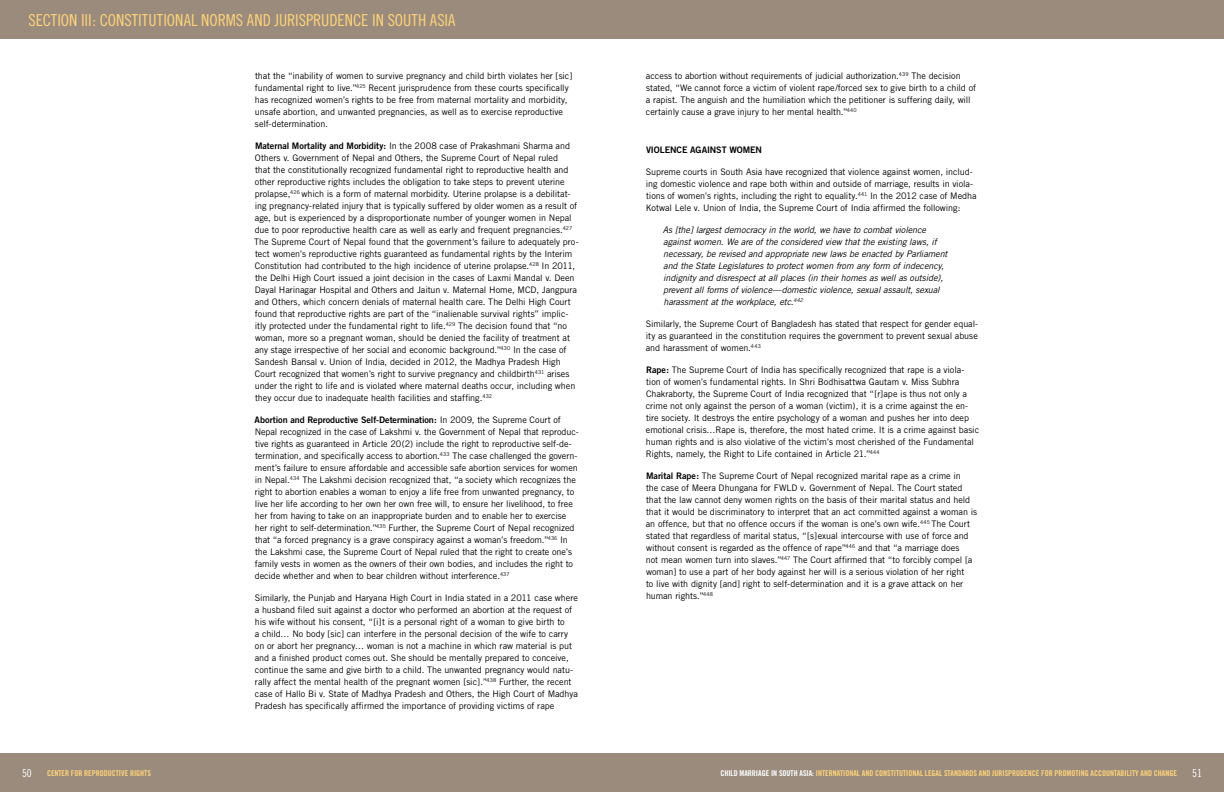
<style>
.page{position:relative;width:1224px;height:792px;background:#fff}
.page>*{position:absolute;margin:0;border:0;box-sizing:border-box;transform-origin:0 0}
.t1{font:16.5px "Trade Gothic Cond Eighteen";color:#ffd478}
.t2{font:11px "Trade Gothic Cond Eighteen";color:#fff}
.t3{font:9px/12px "Trade Gothic";letter-spacing:-.005em;color:#000}
.t4{font:italic 9px/12px "Trade Gothic";letter-spacing:-.01em;color:#000}
.t5{font:9px "Trade Gothic Bold Two";letter-spacing:-.005em;color:#000}
.t6{font:8px "Trade Gothic Bold Cond Twenty";color:#ffd478}
.s1{font-family:"Trade Gothic Bold Two"}
.s2{font-family:"Trade Gothic"}
.s3{color:#fff}
</style>
<div class="page">
<div style="left:0;top:754px;width:1224px;height:38px;background:#9a8b7d"></div>
<div style="left:0;top:0;width:1224px;height:38px;background:#9a8b7d"></div>
<h1 class="t1" style="left:29px;top:10px;width:429px">SECTION III: CONSTITUTIONAL NORMS AND JURISPRUDENCE IN SOUTH ASIA</h1>
<p class="t3" style="left:255px;top:70px;width:319px">that the “inability of women to survive pregnancy and child birth violates her [sic] fundamental right to live.”<sup>425</sup> Recent jurisprudence from these courts specifically has recognized women’s rights to be free from maternal mortality and morbidity, unsafe abortion, and unwanted pregnancies, as well as to exercise reproductive self-determination.</p>
<p class="t3" style="left:254px;top:140px;width:326px"><span class="s1">Maternal Mortality and Morbidity:</span> In the 2008 case of Prakashmani Sharma and Others v. Government of Nepal and Others, the Supreme Court of Nepal ruled<br>that the constitutionally recognized fundamental right to reproductive health and other reproductive rights includes the obligation to take steps to prevent uterine prolapse,<sup>426</sup> which is a form of maternal morbidity. Uterine prolapse is a debilitat&shy;ing pregnancy-related injury that is typically suffered by older women as a result of age, but is experienced by a disproportionate number of younger women in Nepal due to poor reproductive health care as well as early and frequent pregnancies.<sup>427<br></sup>The Supreme Court of Nepal found that the government’s failure to adequately pro&shy;tect women’s reproductive rights guaranteed as fundamental rights by the Interim Constitution had contributed to the high incidence of uterine prolapse.<sup>428</sup> In 2011, the Delhi High Court issued a joint decision in the cases of Laxmi Mandal v. Deen Dayal Harinagar Hospital and Others and Jaitun v. Maternal Home, MCD, Jangpura and Others, which concern denials of maternal health care. The Delhi High Court found that reproductive rights are part of the “inalienable survival rights” implic&shy;itly protected under the fundamental right to life.<sup>429</sup> The decision found that “no woman, more so a pregnant woman, should be denied the facility of treatment at any stage irrespective of her social and economic background.”<sup>430</sup> In the case of Sandesh Bansal v. Union of India, decided in 2012, the Madhya Pradesh High Court recognized that women’s right to survive pregnancy and childbirth<sup>431</sup> arises under the right to life and is violated where maternal deaths occur, including when they occur due to inadequate health facilities and staffing.<sup>432</sup></p>
<p class="t5" style="left:255px;top:414px;width:308px">Abortion and Reproductive Self-Determination: <span class="s2">In 2009, the Supreme Court of</span></p>
<p class="t3" style="left:255px;top:426px;width:326px">Nepal recognized in the case of Lakshmi v. the Government of Nepal that reproduc&shy;tive rights as guaranteed in Article 20(2) include the right to reproductive self-de&shy;termination, and specifically access to abortion.<sup>433</sup> The case challenged the govern&shy;ment’s failure to ensure affordable and accessible safe abortion services for women in Nepal.<sup>434</sup> The Lakshmi decision recognized that, “a society which recognizes the right to abortion enables a woman to enjoy a life free from unwanted pregnancy, to live her life according to her own her own free will, to ensure her livelihood, to free her from having to take on an inappropriate burden and to enable her to exercise her right to self-determination.”<sup>435</sup> Further, the Supreme Court of Nepal recognized that “a forced pregnancy is a grave conspiracy against a woman’s freedom.”<sup>436</sup> In the Lakshmi case, the Supreme Court of Nepal ruled that the right to create one’s family vests in women as the owners of their own bodies, and includes the right to decide whether and when to bear children without interference.<sup>437</sup></p>
<p class="t3" style="left:255px;top:592px;width:325px">Similarly, the Punjab and Haryana High Court in India stated in a 2011 case where a husband filed suit against a doctor who performed an abortion at the request of his wife without his consent, “[i]t is a personal right of a woman to give birth to<br>a child… No body [sic] can interfere in the personal decision of the wife to carry on or abort her pregnancy… woman is not a machine in which raw material is put and a finished product comes out. She should be mentally prepared to conceive, continue the same and give birth to a child. The unwanted pregnancy would natu&shy;rally affect the mental health of the pregnant women [sic].”<sup>438</sup> Further, the recent case of Hallo Bi v. State of Madhya Pradesh and Others, the High Court of Madhya Pradesh has specifically affirmed the importance of providing victims of rape</p>
<p class="t3" style="left:646px;top:70px;width:332px">access to abortion without requirements of judicial authorization.<sup>439</sup> The decision stated, “We cannot force a victim of violent rape/forced sex to give birth to a child of a rapist. The anguish and the humiliation which the petitioner is suffering daily, will certainly cause a grave injury to her mental health.”<sup>440</sup></p>
<p class="t5" style="left:646px;top:144px;width:118px">VIOLENCE AGAINST WOMEN</p>
<p class="t3" style="left:646px;top:166px;width:332px">Supreme courts in South Asia have recognized that violence against women, includ&shy;ing domestic violence and rape both within and outside of marriage, results in viola&shy;tions of women’s rights, including the right to equality.<sup>441</sup> In the 2012 case of Medha Kotwal Lele v. Union of India, the Supreme Court of India affirmed the following:</p>
<p class="t4" style="left:663px;top:224px;width:286px">As [the] largest democracy in the world, we have to combat violence against women. We are of the considered view that the existing laws, if necessary, be revised and appropriate new laws be enacted by Parliament and the State Legislatures to protect women from any form of indecency, indignity and disrespect at all places (in their homes as well as outside), prevent all forms of violence—domestic violence, sexual assault, sexual harassment at the workplace, etc.<sup>442</sup></p>
<p class="t3" style="left:646px;top:318px;width:334px;text-align:justify">Similarly, the Supreme Court of Bangladesh has stated that respect for gender equal&shy;ity as guaranteed in the constitution requires the government to prevent sexual abuse and harassment of women.<sup>443</sup></p>
<p class="t3" style="left:646px;top:364px;width:335px"><span class="s1">Rape:</span> The Supreme Court of India has specifically recognized that rape is a viola&shy;tion of women’s fundamental rights. In Shri Bodhisattwa Gautam v. Miss Subhra Chakraborty, the Supreme Court of India recognized that “[r]ape is thus not only a crime not only against the person of a woman (victim), it is a crime against the en&shy;tire society. It destroys the entire psychology of a woman and pushes her into deep emotional crisis…Rape is, therefore, the most hated crime. It is a crime against basic human rights and is also violative of the victim’s most cherished of the Fundamental Rights, namely, the Right to Life contained in Article 21.”<sup>444</sup></p>
<p class="t3" style="left:646px;top:470px;width:333px"><span class="s1">Marital Rape:</span> The Supreme Court of Nepal recognized marital rape as a crime in<br>the case of Meera Dhungana for FWLD v. Government of Nepal. The Court stated that the law cannot deny women rights on the basis of their marital status and held that it would be discriminatory to interpret that an act committed against a woman is an offence, but that no offence occurs if the woman is one’s own wife.<sup>445</sup> The Court stated that regardless of marital status, “[s]exual intercourse with use of force and without consent is regarded as the offence of rape”<sup>446</sup> and that “a marriage does<br>not mean women turn into slaves.”<sup>447</sup> The Court affirmed that “to forcibly compel [a woman] to use a part of her body against her will is a serious violation of her right<br>to live with dignity [and] right to self-determination and it is a grave attack on her human rights.”<sup>448</sup></p>
<p class="t2" style="left:22px;top:766px;width:11px">50</p>
<p class="t6" style="left:47px;top:768px;width:105px">CENTER FOR REPRODUCTIVE RIGHTS</p>
<p class="t6" style="left:720px;top:768px;width:458px"><span class="s3">CHILD MARRIAGE IN SOUTH ASIA:</span> INTERNATIONAL AND CONSTITUTIONAL LEGAL STANDARDS AND JURISPRUDENCE FOR PROMOTING ACCOUNTABILITY AND CHANGE</p>
<p class="t2" style="left:1192px;top:766px;width:11px">51</p>
</div>
